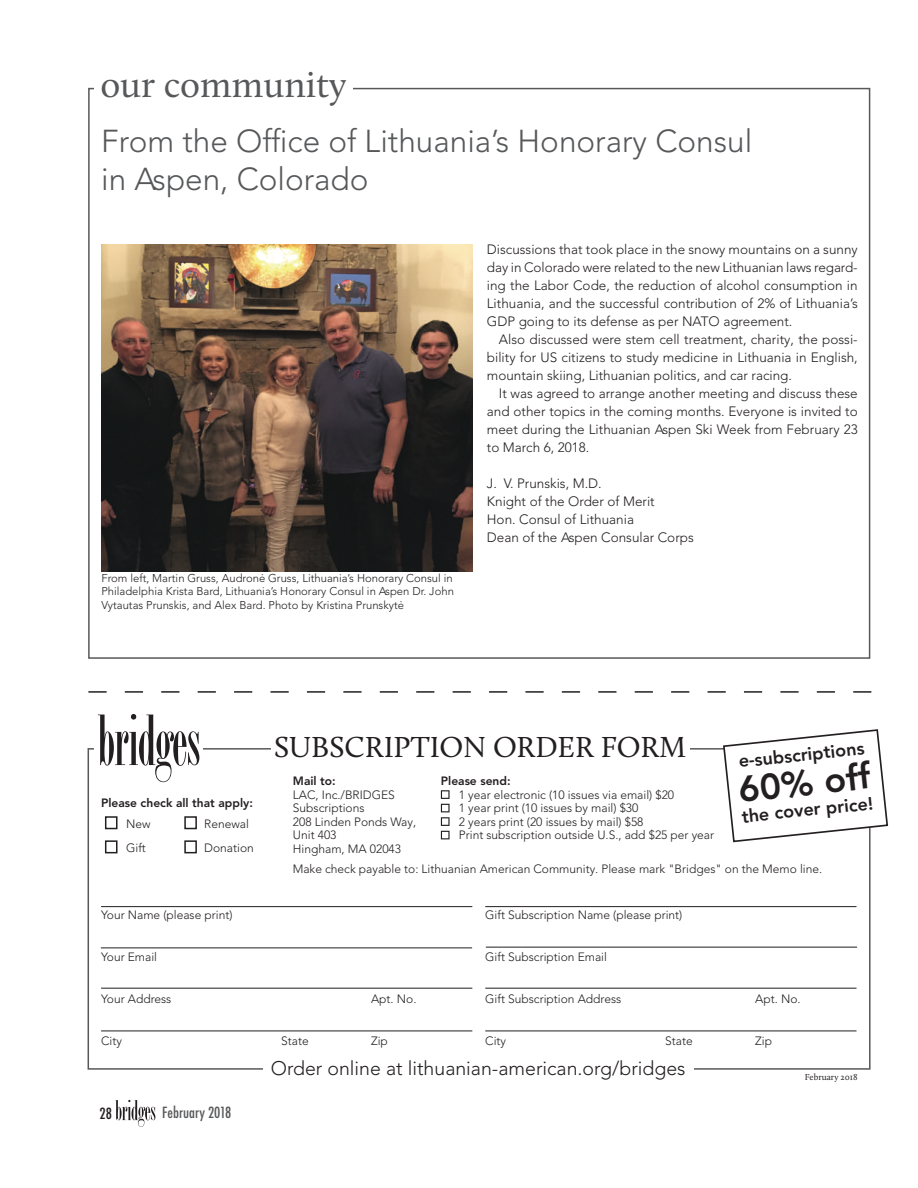
<style>
.page{position:relative;width:918px;height:1188px;background:#fff}
.page>*{position:absolute;margin:0;border:0;box-sizing:border-box;transform-origin:0 0}
.t1{font:37.5px "Calluna";color:#57585a}
.t2{font:800 36px "Avenir LT Pro";color:#231f20}
.t3{font:300 31.5px/37.5px "Avenir LT Pro";color:#57585a}
.t4{font:30px "Calluna";color:#231f20}
.t5{font:300 19.5px "Avenir LT Pro";color:#231f20}
.t6{font:800 18px "Avenir LT Pro";color:#231f20}
.t7{font:500 condensed 15px "Futura";color:#57585a}
.t8{font:500 condensed 15px "Futura";color:#231f20}
.t9{font:300 13.5px/18px "Avenir LT Pro";color:#231f20;text-align:justify}
.t10{font:300 12px/13.5px "Avenir LT Pro";color:#231f20}
.t11{font:800 12px "Avenir LT Pro";color:#231f20}
.t12{font:300 11.25px/13.5px "Avenir LT Pro";color:#231f20;text-align:justify}
.t13{font:9px "Calluna";color:#231f20}
</style>
<div class="page">
<svg style="left:115px;top:1100px;width:40px;height:27px"></svg>
<svg style="left:88px;top:691px;width:783px;height:2px"></svg>
<hr style="left:485px;top:906px;width:372px;height:1px;background:#231f20">
<hr style="left:485px;top:988px;width:372px;height:1px;background:#231f20">
<hr style="left:485px;top:1031px;width:372px;height:1px;background:#231f20">
<hr style="left:101px;top:906px;width:371px;height:1px;background:#231f20">
<hr style="left:101px;top:988px;width:371px;height:1px;background:#231f20">
<hr style="left:101px;top:1031px;width:371px;height:1px;background:#231f20">
<svg style="left:441px;top:790px;width:9px;height:49px"></svg>
<div style="left:105px;top:816px;width:13px;height:13px;border:2px solid #231f20"></div>
<div style="left:105px;top:840px;width:13px;height:13px;border:2px solid #231f20"></div>
<div style="left:184px;top:816px;width:13px;height:13px;border:2px solid #231f20"></div>
<div style="left:184px;top:840px;width:13px;height:13px;border:2px solid #231f20"></div>
<hr style="left:101px;top:948px;width:371px;height:1px;background:#231f20">
<hr style="left:486px;top:947px;width:371px;height:1px;background:#231f20">
<svg style="left:722px;top:729px;width:167px;height:114px"></svg>
<svg style="left:98px;top:714px;width:101px;height:68px"></svg>
<img style="left:101px;top:244px;width:371px;height:327px">
<h1 class="t1" style="left:100px;top:62px;width:248px">our community</h1>
<h3 class="t3" style="left:101px;top:123px;width:652px">From the Office of Lithuania’s Honorary Consul in Aspen, Colorado</h3>
<p class="t12" style="left:101px;top:571px;width:354px">From left, Martin Gruss, Audronė Gruss, Lithuania’s Honorary Consul in Philadelphia Krista Bard, Lithuania’s Honorary Consul in Aspen Dr. John Vytautas Prunskis, and Alex Bard. Photo by Kristina Prunskytė</p>
<p class="t9" style="left:487px;top:241px;width:372px">Discussions that took place in the snowy mountains on a sunny day in Colorado were related to the new Lithuanian laws regard&shy;ing the Labor Code, the reduction of alcohol consumption in Lithuania, and the successful contribution of 2% of Lithuania’s GDP going to its defense as per NATO agreement.</p>
<p class="t9" style="left:487px;top:331px;width:372px;text-indent:12px">Also discussed were stem cell treatment, charity, the possi&shy;bility for US citizens to study medicine in Lithuania in English, mountain skiing, Lithuanian politics, and car racing.</p>
<p class="t9" style="left:487px;top:385px;width:372px;text-indent:12px">It was agreed to arrange another meeting and discuss these and other topics in the coming months. Everyone is invited to meet during the Lithuanian Aspen Ski Week from February 23 to March 6, 2018.</p>
<p class="t9" style="left:487px;top:475px;width:208px;text-align:left">J. V. Prunskis, M.D.<br>Knight of the Order of Merit<br>Hon. Consul of Lithuania<br>Dean of the Aspen Consular Corps</p>
<p class="t11" style="left:101px;top:796px;width:153px">Please check all that apply:</p>
<p class="t10" style="left:204px;top:812px;width:51px;line-height:24.2px">Renewal<br>Donation</p>
<p class="t10" style="left:126px;top:812px;width:26px;line-height:24.2px">New<br>Gift</p>
<h3 class="t4" style="left:274px;top:728px;width:414px">SUBSCRIPTION ORDER FORM</h3>
<h3 class="t6" style="left:738px;top:751px;width:128px;rotate:-6deg">e-subscriptions</h3>
<h2 class="t2" style="left:736px;top:768px;width:134px;rotate:-6deg">60% off</h2>
<p class="t11" style="left:293px;top:774px;width:44px">Mail to:</p>
<p class="t10" style="left:293px;top:788px;width:125px">LAC, Inc./BRIDGES<br>Subscriptions<br>208 Linden Ponds Way,<br>Unit 403<br>Hingham, MA 02043</p>
<p class="t10" style="left:293px;top:862px;width:531px">Make check payable to: Lithuanian American Community. Please mark "Bridges" on the Memo line.</p>
<p class="t11" style="left:441px;top:774px;width:71px">Please send:</p>
<p class="t10" style="left:459px;top:788px;width:257px">1 year electronic (10 issues via email) $20<br>1 year print (10 issues by mail) $30<br>2 years print (20 issues by mail) $58<br>Print subscription outside U.S., add $25 per year</p>
<h3 class="t6" style="left:741px;top:806px;width:134px;rotate:-6deg">the cover price!</h3>
<p class="t10" style="left:101px;top:908px;width:133px">Your Name (please print)</p>
<p class="t10" style="left:101px;top:950px;width:58px">Your Email</p>
<p class="t10" style="left:101px;top:992px;width:72px">Your Address</p>
<p class="t10" style="left:371px;top:992px;width:47px">Apt. No.</p>
<p class="t10" style="left:101px;top:1034px;width:22px">City</p>
<p class="t10" style="left:281px;top:1034px;width:29px">State</p>
<p class="t10" style="left:371px;top:1034px;width:18px">Zip</p>
<p class="t10" style="left:485px;top:908px;width:199px">Gift Subscription Name (please print)</p>
<p class="t10" style="left:485px;top:950px;width:123px">Gift Subscription Email</p>
<p class="t10" style="left:485px;top:992px;width:138px">Gift Subscription Address</p>
<p class="t10" style="left:755px;top:992px;width:47px">Apt. No.</p>
<p class="t10" style="left:485px;top:1034px;width:22px">City</p>
<p class="t10" style="left:665px;top:1034px;width:29px">State</p>
<p class="t10" style="left:755px;top:1034px;width:18px">Zip</p>
<p class="t8" style="left:100px;top:1105px;width:14px">28</p>
<p class="t7" style="left:162px;top:1104px;width:71px">February 2018</p>
<h3 class="t5" style="left:271px;top:1056px;width:416px">Order online at lithuanian-american.org/bridges</h3>
<p class="t13" style="left:805px;top:1071px;width:54px">February 2018</p>
</div>
